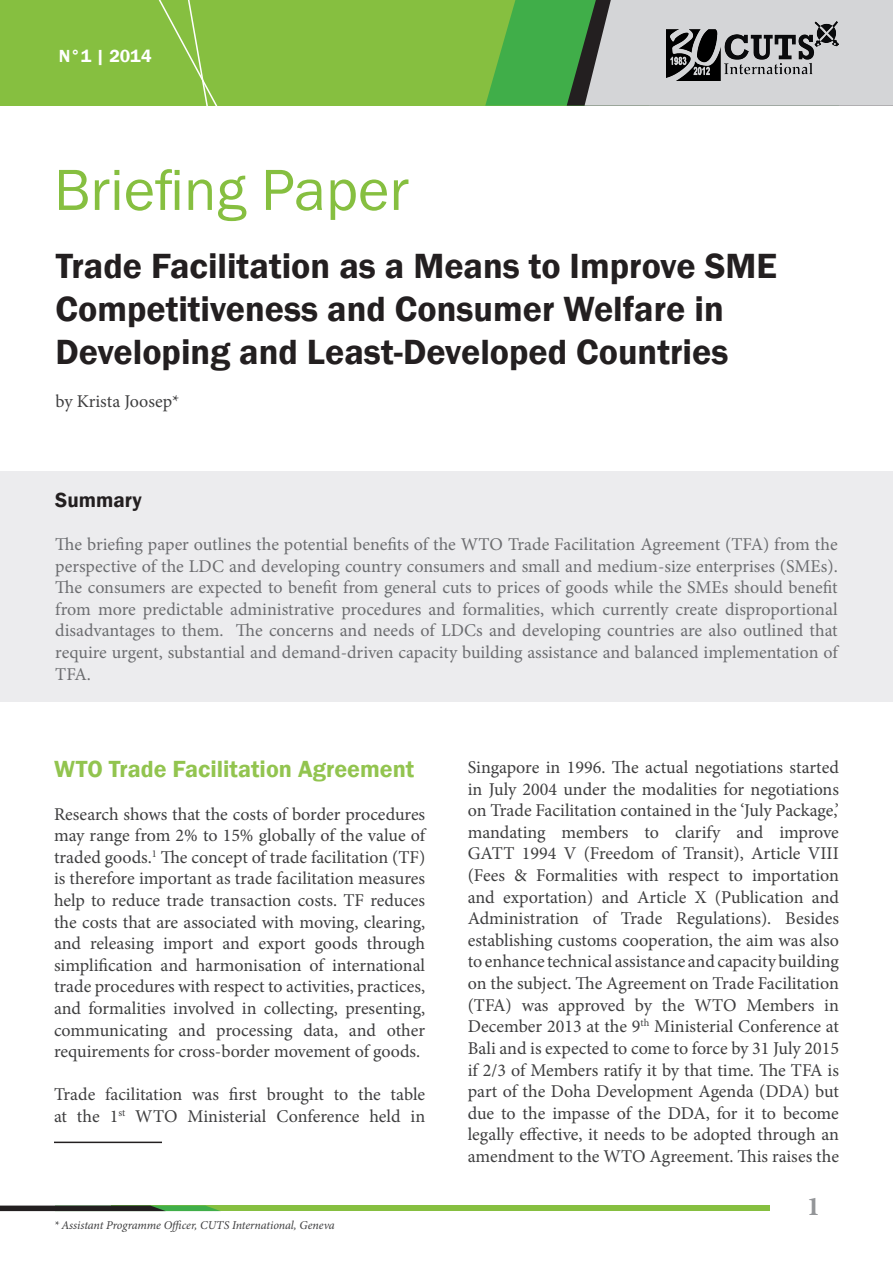
<style>
.page{position:relative;width:893px;height:1263px;background:#fff}
.page>*{position:absolute;margin:0;border:0;box-sizing:border-box;transform-origin:0 0}
.t1{font:60px "Franklin Gothic";color:#86bf40}
.t2{font:600 36px/43.2px "Franklin Gothic";color:#231f20}
.t3{font:700 27px "Minion Pro";color:#939598}
.Heading_1{font:600 24px "Franklin Gothic";color:#92c44f}
.t4{font:600 21px "Franklin Gothic";color:#231f20}
.t5{font:18px/21.6px "Minion Pro";letter-spacing:-.005em;color:#3e3e3f;text-align:justify}
.t6{font:18px/21.6px "Minion Pro";color:#6c6d70;text-align:justify}
.t7{font:600 18px "Franklin Gothic";color:#fff}
.t8{font:italic 12px "Minion Pro";letter-spacing:-.005em;color:#3e3e3f}
</style>
<div class="page">
<div style="left:0;top:0;width:649px;height:106px;background:#86bf40"></div>
<svg style="left:485px;top:0;width:408px;height:106px;background:#9fbf9f"></svg>
<div style="left:111px;top:1205px;width:659px;height:6px;background:#86bf40"></div>
<svg style="left:0;top:1205px;width:220px;height:6px"></svg>
<svg style="left:158px;top:0;width:60px;height:106px"></svg>
<img style="left:666px;top:21px;width:173px;height:60px">
<div style="left:0;top:471px;width:893px;height:231px;background:#ececee"></div>
<hr style="left:54px;top:1141px;width:108px;height:2px;background:#231f20">
<p class="t7" style="left:59px;top:45px;width:94px">N°1 | 2014</p>
<p class="t1" style="left:54px;top:153px;width:357px">Briefing Paper</p>
<p class="t2" style="left:56px;top:245px;width:723px">Trade Facilitation as a Means to Improve SME<br>Competitiveness and Consumer Welfare in<br>Developing and Least-Developed Countries</p>
<p class="t5" style="left:56px;top:391px;width:126px">by Krista Joosep*</p>
<p class="t4" style="left:55px;top:487px;width:88px">Summary</p>
<p class="t6" style="left:55px;top:534px;width:784px">The briefing paper outlines the potential benefits of the WTO Trade Facilitation Agreement (TFA) from the perspective of the LDC and developing country consumers and small and medium-size enterprises (SMEs).<br>The consumers are expected to benefit from general cuts to prices of goods while the SMEs should benefit from more predictable administrative procedures and formalities, which currently create disproportional disadvantages to them. The concerns and needs of LDCs and developing countries are also outlined that require urgent, substantial and demand-driven capacity building assistance and balanced implementation of TFA.</p>
<p class="Heading_1" style="left:54px;top:754px;width:362px">WTO Trade Facilitation Agreement</p>
<p class="t5" style="left:54px;top:803px;width:373px">Research shows that the costs of border procedures may range from 2% to 15% globally of the value of traded goods.<sup>1</sup> The concept of trade facilitation (TF) is therefore important as trade facilitation measures help to reduce trade transaction costs. TF reduces the costs that are associated with moving, clearing, and releasing import and export goods through simplification and harmonisation of international trade procedures with respect to activities, practices, and formalities involved in collecting, presenting, communicating and processing data, and other requirements for cross-border movement of goods.</p>
<p class="t5" style="left:54px;top:1084px;width:373px">Trade facilitation was first brought to the table at the 1<sup>st</sup> WTO Ministerial Conference held in</p>
<p class="t8" style="left:54px;top:1217px;width:282px">* Assistant Programme Officer, CUTS International, Geneva</p>
<p class="t5" style="left:468px;top:757px;width:373px">Singapore in 1996. The actual negotiations started in July 2004 under the modalities for negotiations on Trade Facilitation contained in the ‘July Package,’ mandating members to clarify and improve GATT 1994 V (Freedom of Transit), Article VIII (Fees &amp; Formalities with respect to importation and exportation) and Article X (Publication and Administration of Trade Regulations). Besides establishing customs cooperation, the aim was also to enhance technical assistance and capacity building on the subject. The Agreement on Trade Facilitation (TFA) was approved by the WTO Members in December 2013 at the 9<sup>th</sup> Ministerial Conference at Bali and is expected to come to force by 31 July 2015 if 2/3 of Members ratify it by that time. The TFA is part of the Doha Development Agenda (DDA) but due to the impasse of the DDA, for it to become legally effective, it needs to be adopted through an amendment to the WTO Agreement. This raises the</p>
<p class="t3" style="left:807px;top:1187px;width:15px">1</p>
</div>
